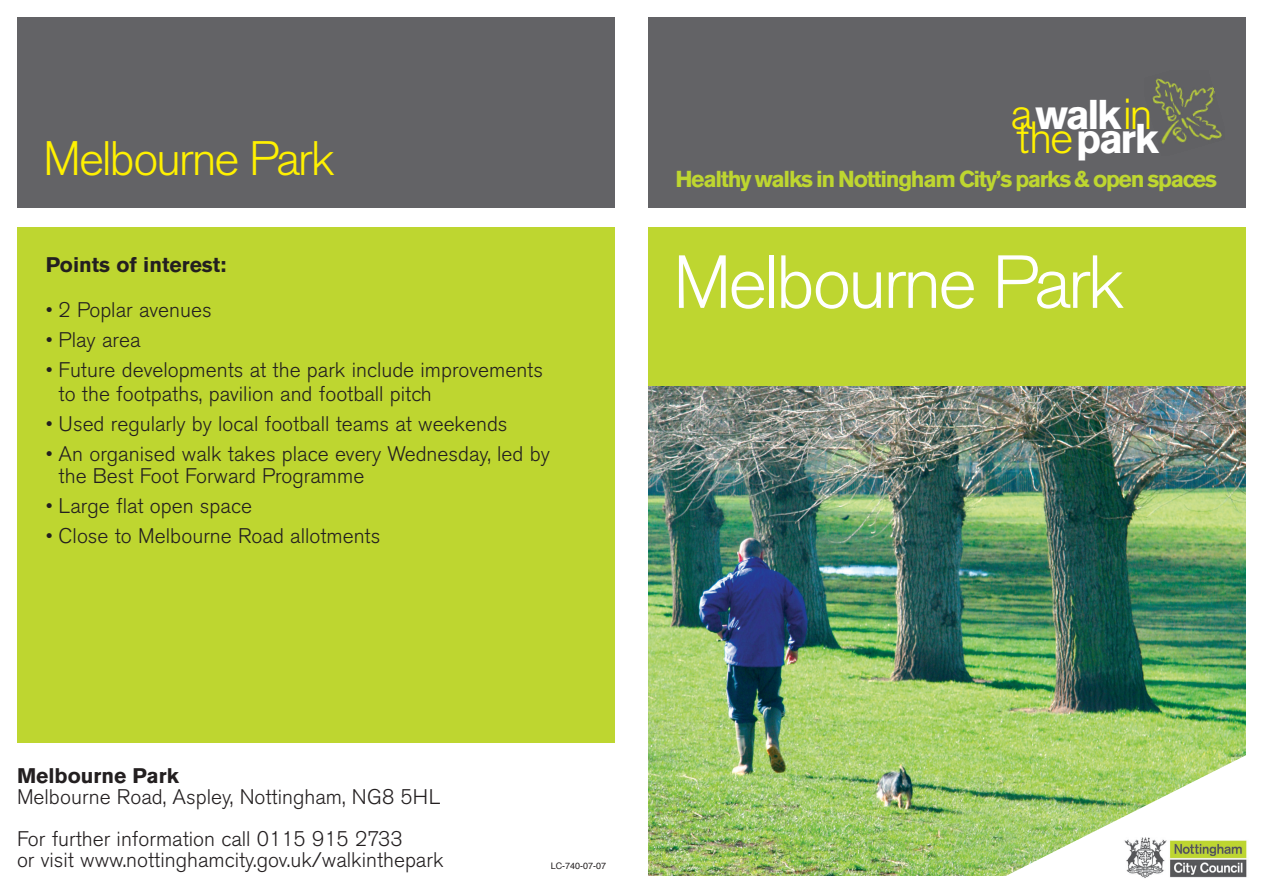
<style>
.page{position:relative;width:1263px;height:893px;background:#fff}
.page>*{position:absolute;margin:0;border:0;box-sizing:border-box;transform-origin:0 0}
.t1{font:300 74.4px "Akzidenz Grotesk BE";letter-spacing:-.045em;color:#fff}
.t2{font:300 48px "Akzidenz Grotesk BE";letter-spacing:-.045em;color:#fff101}
.t3{font:700 41.25px "Akzidenz Grotesk BE";letter-spacing:-.055em;color:#fff}
.t4{font:700 22.95px "Akzidenz Grotesk BE";letter-spacing:-.055em;color:#bed630}
.t5{font:300 21px/24px "Akzidenz Grotesk BE";color:#231f20}
.t6{font:700 21px "Akzidenz Grotesk BE";color:#231f20}
.t7{font:9px "Helvetica";color:#231f20}
.s1{font-weight:300;font-size:44.7px;color:#fff101}
</style>
<div class="page">
<div style="left:17px;top:26px;width:597px;height:717px;background:#bed630"></div>
<div style="left:17px;top:17px;width:597px;height:195px;background:#636366"></div>
<div style="left:648px;top:227px;width:598px;height:643px;background:#bed630"></div>
<img style="left:648px;top:387px;width:598px;height:489px">
<div style="left:648px;top:17px;width:598px;height:197px;background:#636366"></div>
<img style="left:1152px;top:78px;width:70px;height:66px">
<div style="left:0;top:208px;width:1263px;height:19px;background:#fff"></div>
<svg style="left:965px;top:745px;width:281px;height:131px;background:#beda97"></svg>
<div style="left:1122px;top:838px;width:128px;height:47px;background:#fff"></div>
<img style="left:1124px;top:838px;width:123px;height:40px">
<h2 class="t2" style="left:43px;top:141px;width:293px">Melbourne Park</h2>
<p class="t6" style="left:46px;top:257px;width:182px">Points of interest:</p>
<p class="t5" style="left:46px;top:300px;width:167px">• 2 Poplar avenues</p>
<p class="t5" style="left:46px;top:330px;width:96px">• Play area</p>
<p class="t5" style="left:59px;top:360px;width:486px;text-indent:-13px">• Future developments at the park include improvements to the footpaths, pavilion and football pitch</p>
<p class="t5" style="left:46px;top:414px;width:463px">• Used regularly by local football teams at weekends</p>
<p class="t5" style="left:59px;top:445px;width:493px;line-height:22.5px;text-indent:-13px">• An organised walk takes place every Wednesday, led by the Best Foot Forward Programme</p>
<p class="t5" style="left:46px;top:496px;width:208px">• Large flat open space</p>
<p class="t5" style="left:46px;top:526px;width:336px">• Close to Melbourne Road allotments</p>
<h3 class="t3" style="left:1010px;top:100px;width:144px"><span class="s1">a</span>walk<span class="s1">in</span></h3>
<h3 class="t3" style="left:1016px;top:124px;width:144px"><span class="s1">the</span>park</h3>
<p class="t4" style="left:675px;top:170px;width:543px">Healthy walks in Nottingham City’s parks &amp; open spaces</p>
<h1 class="t1" style="left:673px;top:255px;width:453px">Melbourne Park</h1>
<p class="t6" style="left:17px;top:768px;width:163px">Melbourne Park</p>
<p class="t5" style="left:17px;top:779px;width:425px;line-height:42px">Melbourne Road, Aspley, Nottingham, NG8 5HL<br>For further information call 0115 915 2733</p>
<p class="t5" style="left:17px;top:851px;width:428px">or visit www.nottinghamcity.gov.uk/walkinthepark</p>
<p class="t7" style="left:551px;top:862px;width:57px">LC-740-07-07</p>
</div>
